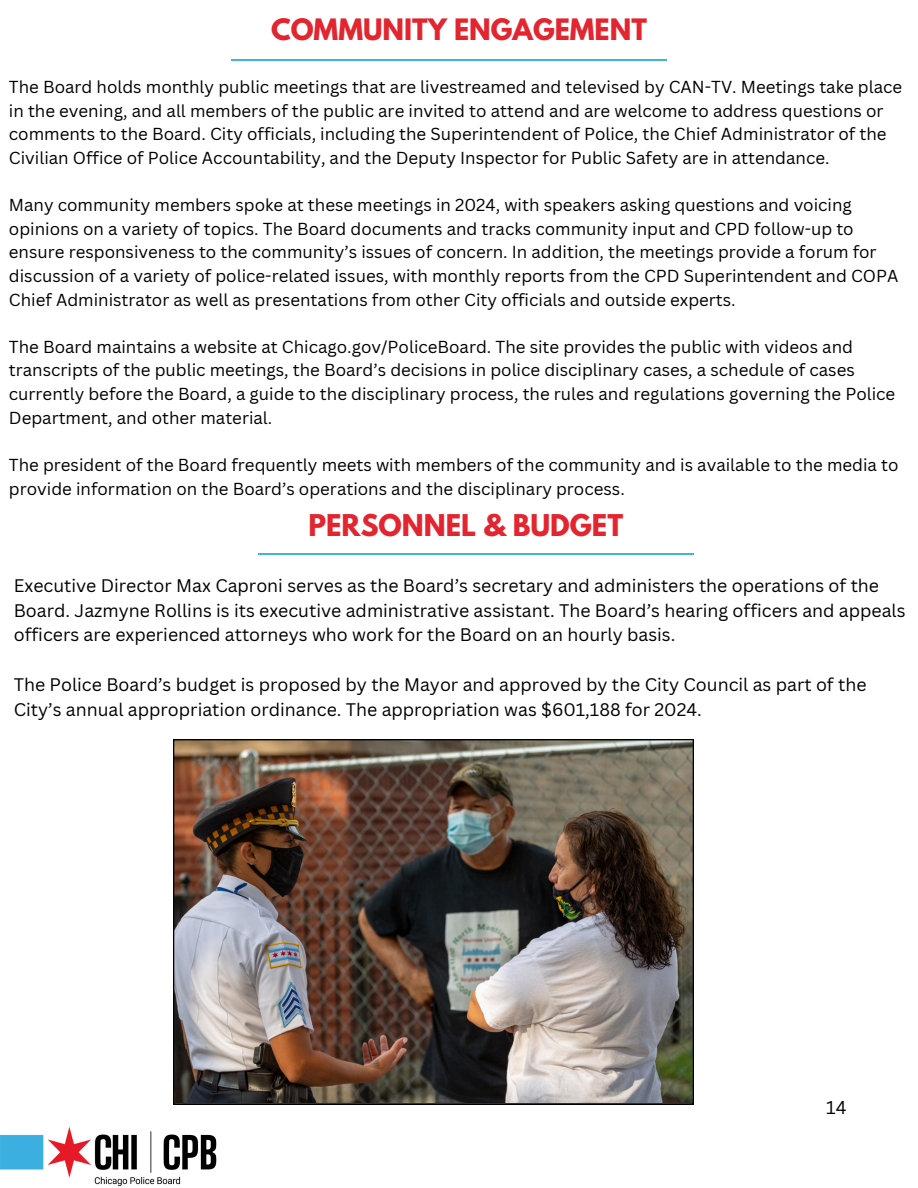
<style>
.page{position:relative;width:918px;height:1188px;background:#fff}
.page>*{position:absolute;margin:0;border:0;box-sizing:border-box;transform-origin:0 0}
.t1{font:700 26.55px "League Spartan";color:#e2252f}
.t2{font:700 26.1px "League Spartan";color:#e2252f}
.t3{font:18px "Canva Sans";color:#000}
.t4{font:17.7px/24.8px "Canva Sans";color:#000}
.t5{font:16.95px/23.7px "Canva Sans";color:#000}
</style>
<div class="page">
<hr style="left:258px;top:554px;width:436px;height:1px;background:#42b2e2">
<img style="left:0;top:1127px;width:217px;height:60px">
<img style="left:173px;top:739px;width:521px;height:365px">
<hr style="left:232px;top:59px;width:435px;height:2px;background:#42b2e2">
<p class="t2" style="left:271px;top:17px;width:377px">COMMUNITY ENGAGEMENT</p>
<p class="t5" style="left:9px;top:74px;width:895px">The Board holds monthly public meetings that are livestreamed and televised by CAN-TV. Meetings take place in the evening, and all members of the public are invited to attend and are welcome to address questions or comments to the Board. City officials, including the Superintendent of Police, the Chief Administrator of the Civilian Office of Police Accountability, and the Deputy Inspector for Public Safety are in attendance.</p>
<p class="t5" style="left:9px;top:193px;width:891px">Many community members spoke at these meetings in 2024, with speakers asking questions and voicing opinions on a variety of topics. The Board documents and tracks community input and CPD follow-up to ensure responsiveness to the community’s issues of concern. In addition, the meetings provide a forum for discussion of a variety of police-related issues, with monthly reports from the CPD Superintendent and COPA Chief Administrator as well as presentations from other City officials and outside experts.</p>
<h1 class="t5" style="left:9px;top:334px;width:888px">The Board maintains a website at Chicago.gov/PoliceBoard. The site provides the public with videos and transcripts of the public meetings, the Board’s decisions in police disciplinary cases, a schedule of cases currently before the Board, a guide to the disciplinary process, the rules and regulations governing the Police Department, and other material.</h1>
<p class="t5" style="left:9px;top:452px;width:891px">The president of the Board frequently meets with members of the community and is available to the media to provide information on the Board’s operations and the disciplinary process.</p>
<h1 class="t1" style="left:309px;top:512px;width:316px">PERSONNEL &amp; BUDGET</h1>
<p class="t4" style="left:14px;top:573px;width:893px">Executive Director Max Caproni serves as the Board’s secretary and administers the operations of the<br>Board. Jazmyne Rollins is its executive administrative assistant. The Board’s hearing officers and appeals officers are experienced attorneys who work for the Board on an hourly basis.</p>
<p class="t4" style="left:14px;top:672px;width:854px">The Police Board’s budget is proposed by the Mayor and approved by the City Council as part of the<br>City’s annual appropriation ordinance. The appropriation was $601,188 for 2024.</p>
<p class="t3" style="left:826px;top:1094px;width:22px">14</p>
</div>
